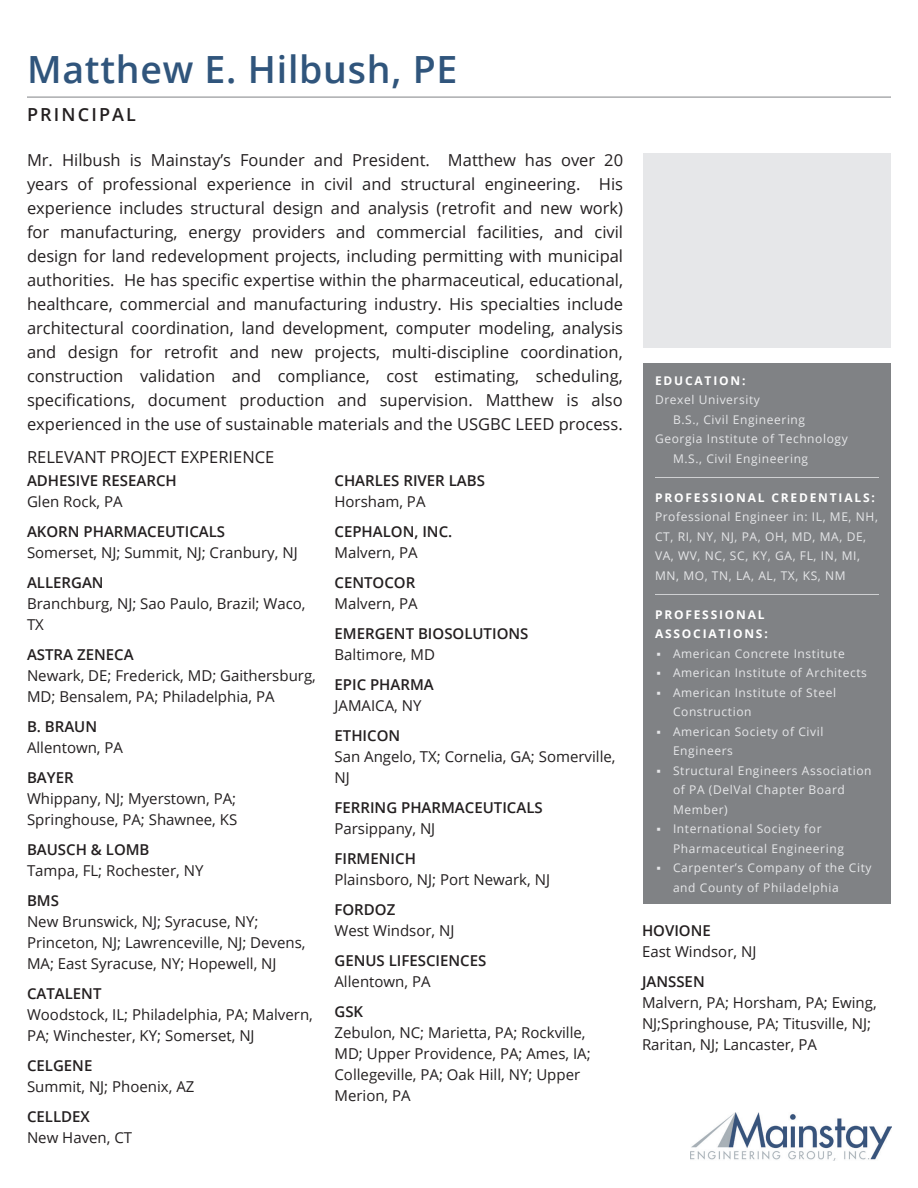
<style>
.page{position:relative;width:918px;height:1188px;background:#fff}
.page>*{position:absolute;margin:0;border:0;box-sizing:border-box;transform-origin:0 0}
.Staff_Member_Name{font:600 37.5px "Open Sans";letter-spacing:.02em;color:#30557c}
.Position_Title{font:600 18px "Open Sans";letter-spacing:.12em;color:#231f20}
.t1{font:16.5px/24px "Open Sans";color:#231f20;text-align:justify}
.t2{font:15px/21px "Open Sans";color:#231f20}
.t3{font:600 15px "Open Sans";color:#231f20}
.Info_Box_-_Text{font:12px/19.5px "Open Sans";letter-spacing:.05em;color:#e6e7e9}
.Info_Box_-_Head__w_R{font:700 12px/19.5px "Open Sans";letter-spacing:.15em;color:#fff}
.Info_Box_-_Indented{font:12px "Open Sans";letter-spacing:.05em;color:#e6e7e9}
.Info_Box_-_Head{font:700 12px "Open Sans";letter-spacing:.15em;color:#fff}
.s1{font-family:"Courier New"}
</style>
<div class="page">
<img style="left:690px;top:1112px;width:201px;height:49px">
<hr style="left:27px;top:97px;width:864px;height:1px;background:#808285">
<div style="left:643px;top:153px;width:248px;height:195px;background:#e6e7e9"></div>
<div style="left:643px;top:364px;width:248px;height:540px;background:#808285"></div>
<hr style="left:655px;top:477px;width:224px;height:1px;background:#d1d2d4">
<hr style="left:655px;top:594px;width:224px;height:1px;background:#d1d2d4">
<p class="Staff_Member_Name" style="left:27px;top:44px;width:432px">Matthew E. Hilbush, PE</p>
<p class="Position_Title" style="left:27px;top:102px;width:111px">PRINCIPAL</p>
<p class="t1" style="left:27px;top:148px;width:598px">Mr. Hilbush is Mainstay’s Founder and President. Matthew has over 20 years of professional experience in civil and structural engineering. His experience includes structural design and analysis (retrofit and new work) for manufacturing, energy providers and commercial facilities, and civil design for land redevelopment projects, including permitting with municipal authorities. He has specific expertise within the pharmaceutical, educational, healthcare, commercial and manufacturing industry. His specialties include architectural coordination, land development, computer modeling, analysis and design for retrofit and new projects, multi-discipline coordination, construction validation and compliance, cost estimating, scheduling, specifications, document production and supervision. Matthew is also experienced in the use of sustainable materials and the USGBC LEED process.</p>
<p class="t1" style="left:27px;top:445px;width:249px">RELEVANT PROJECT EXPERIENCE</p>
<p class="t3" style="left:27px;top:470px;width:151px">ADHESIVE RESEARCH</p>
<p class="t2" style="left:27px;top:491px;width:97px">Glen Rock, PA</p>
<p class="t3" style="left:27px;top:521px;width:200px">AKORN PHARMACEUTICALS</p>
<p class="t2" style="left:27px;top:542px;width:272px">Somerset, NJ; Summit, NJ; Cranbury, NJ</p>
<p class="t3" style="left:27px;top:572px;width:78px">ALLERGAN</p>
<p class="t2" style="left:27px;top:593px;width:280px">Branchburg, NJ; Sao Paulo, Brazil; Waco,<br>TX</p>
<p class="t3" style="left:27px;top:644px;width:108px">ASTRA ZENECA</p>
<p class="t2" style="left:27px;top:665px;width:290px">Newark, DE; Frederick, MD; Gaithersburg,<br>MD; Bensalem, PA; Philadelphia, PA</p>
<p class="t3" style="left:27px;top:716px;width:72px">B. BRAUN</p>
<p class="t2" style="left:27px;top:737px;width:98px">Allentown, PA</p>
<p class="t3" style="left:27px;top:767px;width:48px">BAYER</p>
<p class="t2" style="left:27px;top:788px;width:212px">Whippany, NJ; Myerstown, PA;<br>Springhouse, PA; Shawnee, KS</p>
<p class="t3" style="left:27px;top:839px;width:124px">BAUSCH &amp; LOMB</p>
<p class="t2" style="left:27px;top:860px;width:178px">Tampa, FL; Rochester, NY</p>
<p class="t3" style="left:27px;top:890px;width:33px">BMS</p>
<p class="t2" style="left:27px;top:911px;width:280px">New Brunswick, NJ; Syracuse, NY;<br>Princeton, NJ; Lawrenceville, NJ; Devens,<br>MA; East Syracuse, NY; Hopewell, NJ</p>
<p class="t3" style="left:27px;top:983px;width:76px">CATALENT</p>
<p class="t2" style="left:27px;top:1004px;width:287px">Woodstock, IL; Philadelphia, PA; Malvern,<br>PA; Winchester, KY; Somerset, NJ</p>
<p class="t3" style="left:27px;top:1055px;width:67px">CELGENE</p>
<p class="t2" style="left:27px;top:1076px;width:169px">Summit, NJ; Phoenix, AZ</p>
<p class="t3" style="left:27px;top:1106px;width:64px">CELLDEX</p>
<p class="t2" style="left:27px;top:1127px;width:107px">New Haven, CT</p>
<p class="t3" style="left:334px;top:470px;width:152px">CHARLES RIVER LABS</p>
<p class="t2" style="left:334px;top:491px;width:93px">Horsham, PA</p>
<p class="t3" style="left:334px;top:521px;width:119px">CEPHALON, INC.</p>
<p class="t2" style="left:334px;top:542px;width:85px">Malvern, PA</p>
<p class="t3" style="left:334px;top:572px;width:82px">CENTOCOR</p>
<p class="t2" style="left:334px;top:593px;width:85px">Malvern, PA</p>
<p class="t3" style="left:334px;top:623px;width:196px">EMERGENT BIOSOLUTIONS</p>
<p class="t2" style="left:334px;top:644px;width:102px">Baltimore, MD</p>
<p class="t3" style="left:334px;top:674px;width:101px">EPIC PHARMA</p>
<p class="t2" style="left:334px;top:695px;width:88px">JAMAICA, NY</p>
<p class="t3" style="left:334px;top:725px;width:67px">ETHICON</p>
<p class="t2" style="left:334px;top:746px;width:283px">San Angelo, TX; Cornelia, GA; Somerville,<br>NJ</p>
<p class="t3" style="left:334px;top:797px;width:210px">FERRING PHARMACEUTICALS</p>
<p class="t2" style="left:334px;top:818px;width:102px">Parsippany, NJ</p>
<p class="t3" style="left:334px;top:848px;width:83px">FIRMENICH</p>
<p class="t2" style="left:334px;top:869px;width:217px">Plainsboro, NJ; Port Newark, NJ</p>
<p class="t3" style="left:334px;top:899px;width:62px">FORDOZ</p>
<p class="t2" style="left:334px;top:920px;width:121px">West Windsor, NJ</p>
<p class="t3" style="left:334px;top:950px;width:153px">GENUS LIFESCIENCES</p>
<p class="t2" style="left:334px;top:971px;width:98px">Allentown, PA</p>
<p class="t3" style="left:334px;top:1001px;width:30px">GSK</p>
<p class="t2" style="left:334px;top:1022px;width:258px">Zebulon, NC; Marietta, PA; Rockville,<br>MD; Upper Providence, PA; Ames, IA;<br>Collegeville, PA; Oak Hill, NY; Upper<br>Merion, PA</p>
<p class="Info_Box_-_Head" style="left:655px;top:372px;width:92px">EDUCATION:</p>
<p class="Info_Box_-_Text" style="left:655px;top:390px;width:106px">Drexel University</p>
<p class="Info_Box_-_Indented" style="left:673px;top:411px;width:134px">B.S., Civil Engineering</p>
<p class="Info_Box_-_Text" style="left:655px;top:429px;width:194px">Georgia Institute of Technology</p>
<p class="Info_Box_-_Indented" style="left:673px;top:450px;width:137px">M.S., Civil Engineering</p>
<p class="Info_Box_-_Head__w_R" style="left:655px;top:487px;width:221px">PROFESSIONAL CREDENTIALS:</p>
<p class="Info_Box_-_Text" style="left:655px;top:507px;width:224px">Professional Engineer in: IL, ME, NH,<br>CT, RI, NY, NJ, PA, OH, MD, MA, DE,<br>VA, WV, NC, SC, KY, GA, FL, IN, MI,<br>MN, MO, TN, LA, AL, TX, KS, NM</p>
<p class="Info_Box_-_Head__w_R" style="left:655px;top:604px;width:114px">PROFESSIONAL<br>ASSOCIATIONS:</p>
<p class="Info_Box_-_Text" style="left:655px;top:643px;width:191px"><span class="s1">▪</span> American Concrete Institute</p>
<p class="Info_Box_-_Text" style="left:655px;top:663px;width:213px"><span class="s1">▪</span> American Institute of Architects</p>
<p class="Info_Box_-_Text" style="left:673px;top:682px;width:165px;text-indent:-18px"><span class="s1">▪</span> American Institute of Steel<br>Construction</p>
<p class="Info_Box_-_Text" style="left:673px;top:721px;width:152px;text-indent:-18px"><span class="s1">▪</span> American Society of Civil<br>Engineers</p>
<p class="Info_Box_-_Text" style="left:673px;top:760px;width:200px;text-indent:-18px"><span class="s1">▪</span> Structural Engineers Association of PA (DelVal Chapter Board<br>Member)</p>
<p class="Info_Box_-_Text" style="left:673px;top:819px;width:172px;text-indent:-18px"><span class="s1">▪</span> International Society for<br>Pharmaceutical Engineering</p>
<p class="Info_Box_-_Text" style="left:673px;top:858px;width:200px;text-indent:-18px"><span class="s1">▪</span> Carpenter’s Company of the City and County of Philadelphia</p>
<p class="t3" style="left:642px;top:920px;width:70px">HOVIONE</p>
<p class="t2" style="left:642px;top:941px;width:116px">East Windsor, NJ</p>
<p class="t3" style="left:642px;top:971px;width:64px">JANSSEN</p>
<p class="t2" style="left:642px;top:992px;width:236px">Malvern, PA; Horsham, PA; Ewing,</p>
<p class="t2" style="left:642px;top:1013px;width:231px">NJ;Springhouse, PA; Titusville, NJ;</p>
<p class="t2" style="left:642px;top:1034px;width:177px">Raritan, NJ; Lancaster, PA</p>
</div>
